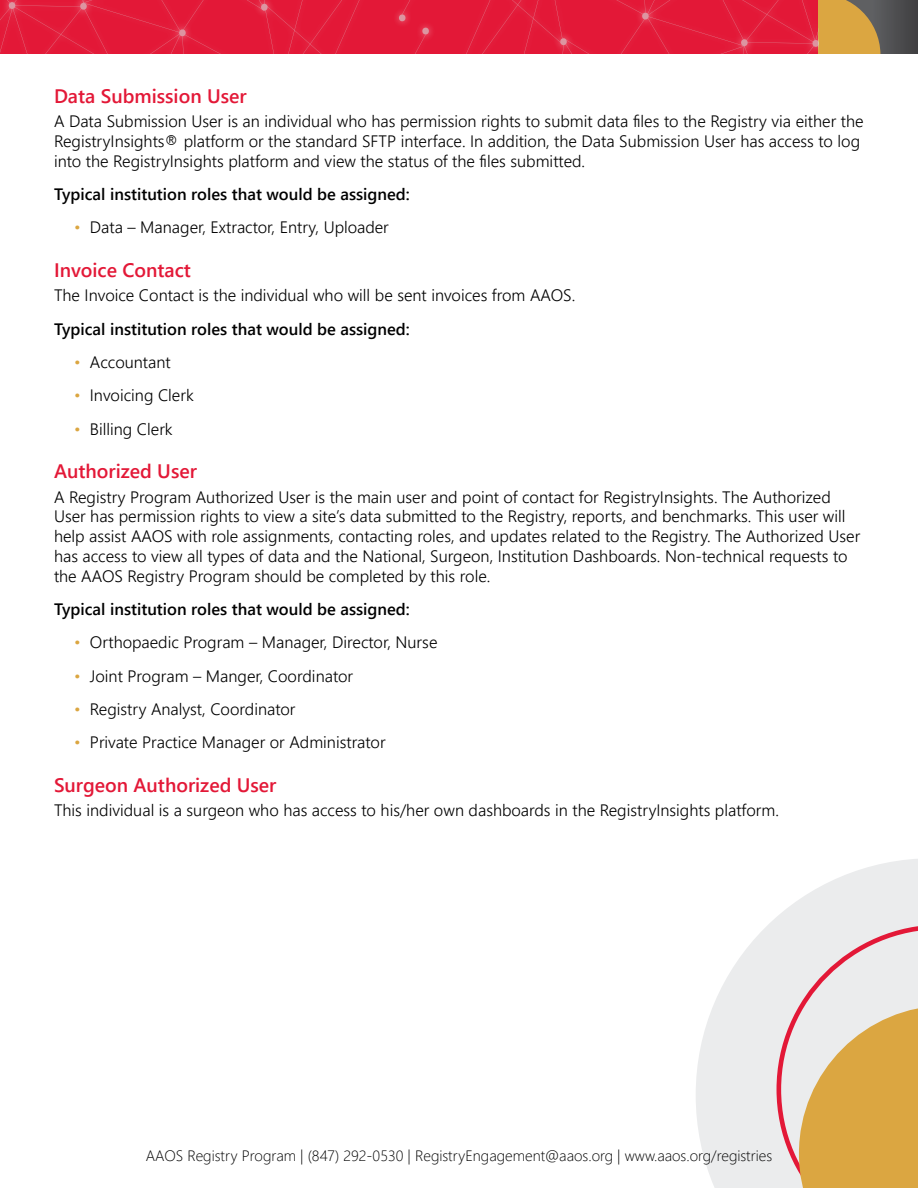
<style>
.page{position:relative;width:918px;height:1188px;background:#fff}
.page>*{position:absolute;margin:0;border:0;box-sizing:border-box;transform-origin:0 0}
.t1{font:600 19.5px "Segoe UI";color:#e31837}
.t2{font:300 16.5px/19.8px "Segoe UI";color:#000}
.t3{font:600 16.5px "Segoe UI";color:#000}
.t4{font:300 15px "Segoe UI";color:#000}
.s1{color:#dba641}
</style>
<div class="page">
<div style="left:789px;top:0;width:129px;height:54px;background:#4c4c4e"></div>
<svg style="left:0;top:0;width:880px;height:54px;background:#e1243b"></svg>
<svg style="left:696px;top:859px;width:222px;height:329px;fill:#ebeced"></svg>
<svg style="left:777px;top:925px;width:141px;height:263px;background:#e3c397"></svg>
<p class="t1" style="left:54px;top:77px;width:194px">Data Submission User</p>
<p class="t2" style="left:54px;top:110px;width:811px">A Data Submission User is an individual who has permission rights to submit data files to the Registry via either the<br>RegistryInsights® platform or the standard SFTP interface. In addition, the Data Submission User has access to log into the RegistryInsights platform and view the status of the files submitted.</p>
<p class="t3" style="left:54px;top:179px;width:357px">Typical institution roles that would be assigned:</p>
<p class="t2" style="left:74px;top:216px;width:316px"><span class="s1">•</span> Data – Manager, Extractor, Entry, Uploader</p>
<p class="t1" style="left:54px;top:252px;width:138px">Invoice Contact</p>
<p class="t2" style="left:54px;top:284px;width:523px">The Invoice Contact is the individual who will be sent invoices from AAOS.</p>
<p class="t3" style="left:54px;top:313px;width:357px">Typical institution roles that would be assigned:</p>
<p class="t2" style="left:74px;top:351px;width:98px"><span class="s1">•</span> Accountant</p>
<p class="t2" style="left:74px;top:384px;width:121px"><span class="s1">•</span> Invoicing Clerk</p>
<p class="t2" style="left:74px;top:417px;width:100px"><span class="s1">•</span> Billing Clerk</p>
<p class="t1" style="left:54px;top:453px;width:144px">Authorized User</p>
<p class="t2" style="left:54px;top:485px;width:808px">A Registry Program Authorized User is the main user and point of contact for RegistryInsights. The Authorized User has permission rights to view a site’s data submitted to the Registry, reports, and benchmarks. This user will help assist AAOS with role assignments, contacting roles, and updates related to the Registry. The Authorized User has access to view all types of data and the National, Surgeon, Institution Dashboards. Non-technical requests to the AAOS Registry Program should be completed by this role.</p>
<p class="t3" style="left:54px;top:594px;width:357px">Typical institution roles that would be assigned:</p>
<p class="t2" style="left:74px;top:631px;width:365px"><span class="s1">•</span> Orthopaedic Program – Manager, Director, Nurse</p>
<p class="t2" style="left:74px;top:664px;width:280px"><span class="s1">•</span> Joint Program – Manger, Coordinator</p>
<p class="t2" style="left:74px;top:698px;width:223px"><span class="s1">•</span> Registry Analyst, Coordinator</p>
<p class="t2" style="left:74px;top:731px;width:313px"><span class="s1">•</span> Private Practice Manager or Administrator</p>
<p class="t1" style="left:54px;top:767px;width:224px">Surgeon Authorized User</p>
<p class="t2" style="left:54px;top:799px;width:727px">This individual is a surgeon who has access to his/her own dashboards in the RegistryInsights platform.</p>
<p class="t4" style="left:146px;top:1142px;width:628px">AAOS Registry Program | (847) 292-0530 | RegistryEngagement@aaos.org | www.aaos.org/registries</p>
</div>
